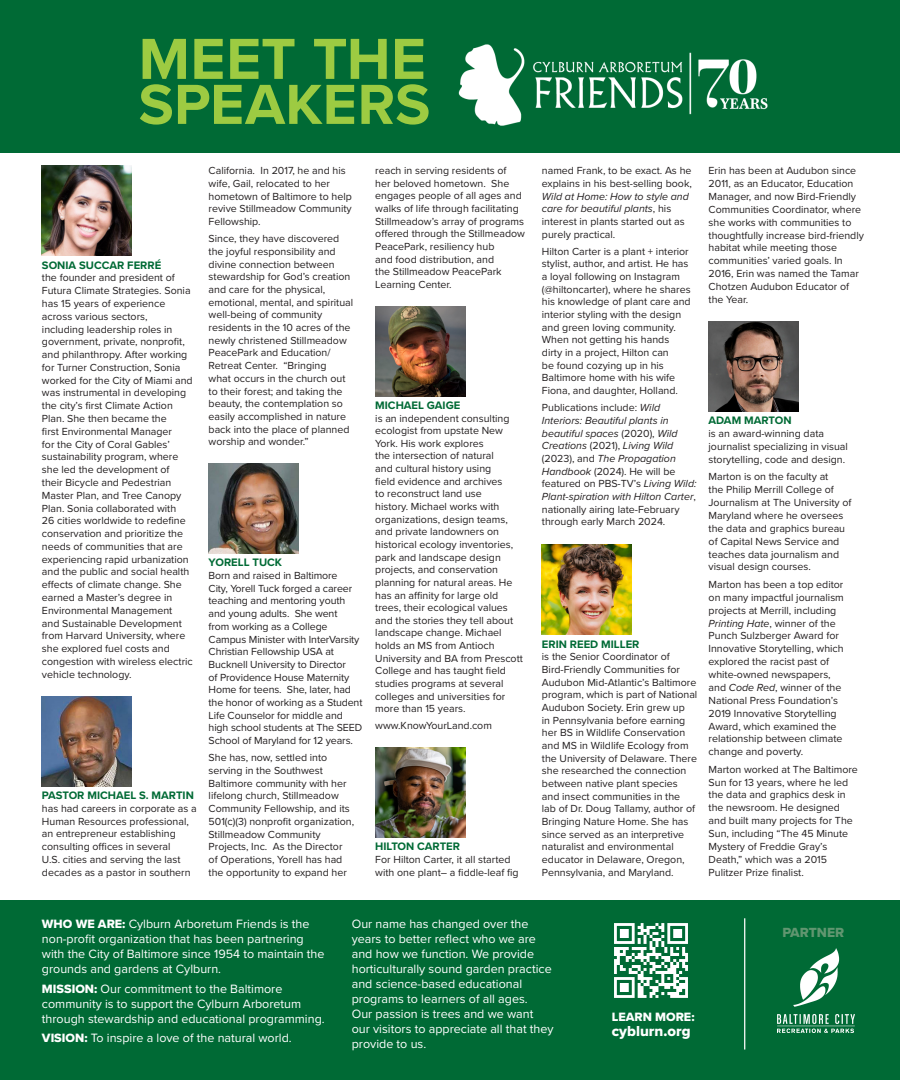
<style>
.page{position:relative;width:900px;height:1080px;background:#fff}
.page>*{position:absolute;margin:0;border:0;box-sizing:border-box;transform-origin:0 0}
.t1{font:700 60px "Proxima Nova";letter-spacing:.01em;color:#9dcb42}
.t2{font:700 58.5px "Proxima Nova";letter-spacing:.005em;color:#9dcb42}
.t3{font:15px "Proxima Nova Extrabld";color:#fff}
.t4{font:13.75px "Proxima Nova Extrabld";color:#619670}
.t5{font:12.5px/15px "Proxima Nova";color:#fff}
.t6{font:12.5px "Proxima Nova Extrabld";color:#fff}
.t7{font:700 11.25px "Proxima Nova";color:#006a35}
.t8{font:10.62px/12.8px "Proxima Nova";color:#231f20}
.t9{font:italic 10.62px/12.6px "Proxima Nova";color:#231f20}
.s1{font-style:italic}
.s2{font-style:normal}
.s3{font-family:"Proxima Nova Extrabld"}
</style>
<div class="page">
<img style="left:42px;top:166px;width:90px;height:90px">
<img style="left:42px;top:696px;width:90px;height:90px">
<img style="left:209px;top:464px;width:90px;height:90px">
<img style="left:375px;top:306px;width:90px;height:90px">
<img style="left:375px;top:748px;width:90px;height:90px">
<img style="left:542px;top:545px;width:90px;height:90px">
<img style="left:709px;top:321px;width:90px;height:90px">
<div style="left:0;top:0;width:900px;height:152px;background:#006a35"></div>
<div style="left:0;top:900px;width:900px;height:180px;background:#006a35"></div>
<img style="left:614px;top:923px;width:74px;height:75px">
<img style="left:777px;top:949px;width:77px;height:83px">
<hr style="left:744px;top:918px;width:1px;height:132px;background:#fff">
<img style="left:458px;top:44px;width:310px;height:82px">
<p class="t1" style="left:139px;top:14px;width:289px">MEET THE</p>
<p class="t2" style="left:139px;top:61px;width:293px">SPEAKERS</p>
<p class="t7" style="left:42px;top:256px;width:121px">SONIA SUCCAR FERRÉ</p>
<p class="t8" style="left:42px;top:271px;width:152px">the founder and president of<br>Futura Climate Strategies. Sonia has 15 years of experience across various sectors,<br>including leadership roles in government, private, nonprofit, and philanthropy. After working for Turner Construction, Sonia worked for the City of Miami and was instrumental in developing the city’s first Climate Action<br>Plan. She then became the<br>first Environmental Manager<br>for the City of Coral Gables’ sustainability program, where she led the development of their Bicycle and Pedestrian<br>Master Plan, and Tree Canopy<br>Plan. Sonia collaborated with<br>26 cities worldwide to redefine conservation and prioritize the needs of communities that are experiencing rapid urbanization and the public and social health effects of climate change. She earned a Master’s degree in<br>Environmental Management<br>and Sustainable Development from Harvard University, where she explored fuel costs and congestion with wireless electric vehicle technology.</p>
<p class="t7" style="left:42px;top:787px;width:153px">PASTOR MICHAEL S. MARTIN</p>
<p class="t8" style="left:42px;top:801px;width:156px">has had careers in corporate as a<br>Human Resources professional, an entrepreneur establishing consulting offices in several<br>U.S. cities and serving the last decades as a pastor in southern</p>
<p class="t8" style="left:209px;top:164px;width:145px">California. In 2017, he and his wife, Gail, relocated to her hometown of Baltimore to help revive Stillmeadow Community<br>Fellowship.</p>
<p class="t8" style="left:209px;top:232px;width:146px">Since, they have discovered the joyful responsibility and divine connection between stewardship for God’s creation and care for the physical, emotional, mental, and spiritual well-being of community residents in the 10 acres of the newly christened Stillmeadow<br>PeacePark and Education/<br>Retreat Center. “Bringing<br>what occurs in the church out to their forest; and taking the beauty, the contemplation so easily accomplished in nature back into the place of planned worship and wonder.”</p>
<p class="t7" style="left:209px;top:554px;width:75px">YORELL TUCK</p>
<p class="t8" style="left:209px;top:569px;width:155px">Born and raised in Baltimore<br>City, Yorell Tuck forged a career teaching and mentoring youth and young adults. She went<br>from working as a College<br>Campus Minister with InterVarsity<br>Christian Fellowship USA at<br>Bucknell University to Director<br>of Providence House Maternity<br>Home for teens. She, later, had the honor of working as a Student<br>Life Counselor for middle and high school students at The SEED<br>School of Maryland for 12 years.</p>
<p class="t8" style="left:209px;top:751px;width:147px">She has, now, settled into serving in the Southwest<br>Baltimore community with her lifelong church, Stillmeadow<br>Community Fellowship, and its<br>501(c)(3) nonprofit organization,<br>Stillmeadow Community<br>Projects, Inc. As the Director of Operations, Yorell has had the opportunity to expand her</p>
<p class="t8" style="left:375px;top:164px;width:151px">reach in serving residents of<br>her beloved hometown. She engages people of all ages and walks of life through facilitating<br>Stillmeadow’s array of programs offered through the Stillmeadow<br>PeacePark, resiliency hub<br>and food distribution, and<br>the Stillmeadow PeacePark<br>Learning Center.</p>
<p class="t7" style="left:375px;top:397px;width:87px">MICHAEL GAIGE</p>
<p class="t8" style="left:375px;top:411px;width:149px">is an independent consulting ecologist from upstate New<br>York. His work explores<br>the intersection of natural<br>and cultural history using<br>field evidence and archives<br>to reconstruct land use<br>history. Michael works with organizations, design teams, and private landowners on historical ecology inventories, park and landscape design projects, and conservation planning for natural areas. He has an affinity for large old trees, their ecological values and the stories they tell about landscape change. Michael holds an MS from Antioch<br>University and BA from Prescott<br>College and has taught field studies programs at several colleges and universities for more than 15 years.</p>
<p class="t8" style="left:375px;top:719px;width:118px">www.KnowYourLand.com</p>
<p class="t7" style="left:375px;top:838px;width:86px">HILTON CARTER</p>
<p class="t8" style="left:375px;top:853px;width:145px">For Hilton Carter, it all started with one plant– a fiddle-leaf fig</p>
<p class="t8" style="left:542px;top:164px;width:152px">named Frank, to be exact. As he explains in his best-selling book,<br><span class="s1">Wild at Home: How to style and care for beautiful plants</span>, his interest in plants started out as purely practical.</p>
<p class="t8" style="left:542px;top:244px;width:150px">Hilton Carter is a plant + interior stylist, author, and artist. He has a loyal following on Instagram (@hiltoncarter), where he shares his knowledge of plant care and interior styling with the design and green loving community.<br>When not getting his hands dirty in a project, Hilton can<br>be found cozying up in his<br>Baltimore home with his wife<br>Fiona, and daughter, Holland.</p>
<p class="t9" style="left:542px;top:401px;width:156px"><span class="s2">Publications include:</span> Wild<br>Interiors: Beautiful plants in beautiful spaces <span class="s2">(2020),</span> Wild<br>Creations <span class="s2">(2021),</span> Living Wild <span class="s2">(2023), and</span> The Propagation<br>Handbook <span class="s2">(2024). He will be featured on PBS-TV’s</span> Living Wild:<br>Plant-spiration with Hilton Carter<span class="s2">, nationally airing late-February through early March 2024.</span></p>
<p class="t7" style="left:542px;top:636px;width:99px">ERIN REED MILLER</p>
<p class="t8" style="left:542px;top:650px;width:157px">is the Senior Coordinator of<br>Bird-Friendly Communities for<br>Audubon Mid-Atlantic’s Baltimore program, which is part of National<br>Audubon Society. Erin grew up<br>in Pennsylvania before earning her BS in Wildlife Conservation and MS in Wildlife Ecology from the University of Delaware. There she researched the connection between native plant species and insect communities in the<br>lab of Dr. Doug Tallamy, author of<br>Bringing Nature Home. She has since served as an interpretive naturalist and environmental educator in Delaware, Oregon,<br>Pennsylvania, and Maryland.</p>
<p class="t8" style="left:709px;top:164px;width:157px">Erin has been at Audubon since<br>2011, as an Educator, Education<br>Manager, and now Bird-Friendly<br>Communities Coordinator, where she works with communities to thoughtfully increase bird-friendly habitat while meeting those communities’ varied goals. In<br>2016, Erin was named the Tamar<br>Chotzen Audubon Educator of the Year.</p>
<p class="t7" style="left:709px;top:412px;width:85px">ADAM MARTON</p>
<p class="t8" style="left:709px;top:427px;width:141px">is an award-winning data journalist specializing in visual storytelling, code and design.</p>
<p class="t8" style="left:709px;top:470px;width:144px">Marton is on the faculty at<br>the Philip Merrill College of<br>Journalism at The University of<br>Maryland where he oversees the data and graphics bureau of Capital News Service and teaches data journalism and visual design courses.</p>
<p class="t8" style="left:709px;top:577px;width:137px">Marton has been a top editor on many impactful journalism projects at Merrill, including<br><span class="s1">Printing Hate</span>, winner of the<br>Punch Sulzberger Award for<br>Innovative Storytelling, which explored the racist past of white-owned newspapers, and <span class="s1">Code Red</span>, winner of the<br>National Press Foundation’s<br>2019 Innovative Storytelling<br>Award, which examined the relationship between climate change and poverty.</p>
<p class="t8" style="left:709px;top:762px;width:151px">Marton worked at The Baltimore<br>Sun for 13 years, where he led the data and graphics desk in the newsroom. He designed and built many projects for The<br>Sun, including “The 45 Minute<br>Mystery of Freddie Gray’s<br>Death,” which was a 2015<br>Pulitzer Prize finalist.</p>
<p class="t5" style="left:42px;top:916px;width:284px"><span class="s3">WHO WE ARE:</span> Cylburn Arboretum Friends is the non-profit organization that has been partnering with the City of Baltimore since 1954 to maintain the grounds and gardens at Cylburn.</p>
<p class="t5" style="left:42px;top:980px;width:284px"><span class="s3">MISSION:</span> Our commitment to the Baltimore community is to support the Cylburn Arboretum through stewardship and educational programming.</p>
<p class="t5" style="left:42px;top:1030px;width:251px"><span class="s3">VISION:</span> To inspire a love of the natural world.</p>
<p class="t5" style="left:352px;top:916px;width:203px">Our name has changed over the years to better reflect who we are and how we function. We provide horticulturally sound garden practice and science-based educational programs to learners of all ages.<br>Our passion is trees and we want our visitors to appreciate all that they provide to us.</p>
<p class="t6" style="left:612px;top:1008px;width:84px">LEARN MORE:</p>
<p class="t3" style="left:612px;top:1020px;width:80px">cyblurn.org</p>
<p class="t4" style="left:782px;top:922px;width:63px">PARTNER</p>
</div>
